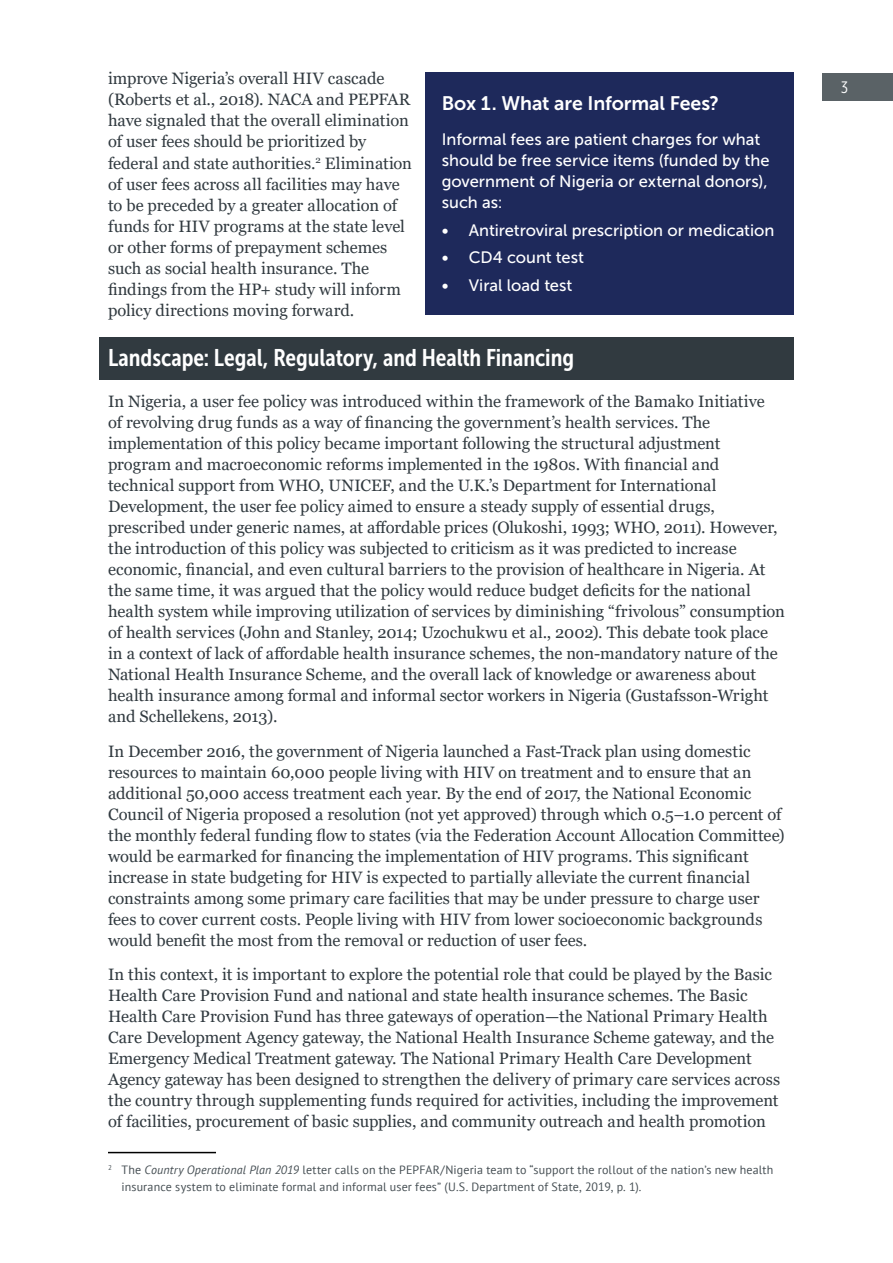
<style>
.page{position:relative;width:893px;height:1263px;background:#fff}
.page>*{position:absolute;margin:0;border:0;box-sizing:border-box;transform-origin:0 0}
.t1{font:24px "Museo Sans Cond 700";color:#fff}
.Box_Copy_Header{font:19.5px "Museo Sans 700";letter-spacing:-.005em;color:#fff}
.Body{font:16.5px/21px "Georgia";color:#313a40}
.Box_Copy{font:16.5px/21px "Museo Sans 500";color:#fff}
.t2{font:16.5px "Museo Sans Cond 300";color:#fff}
.Footnote{font:12px/16.5px "PT Sans";letter-spacing:.015em;color:#454e53}
.s1{font-style:italic}
</style>
<div class="page">
<div style="left:99px;top:337px;width:695px;height:42px;background:#313a40"></div>
<hr style="left:108px;top:1152px;width:108px;height:1px;background:#000">
<div style="left:426px;top:72px;width:368px;height:243px;background:#1e295b"></div>
<div style="left:823px;top:73px;width:70px;height:27px;background:#5a6266"></div>
<p class="Body" style="left:108px;top:69px;width:306px">improve Nigeria’s overall HIV cascade (Roberts et al., 2018). NACA and PEPFAR have signaled that the overall elimination of user fees should be prioritized by federal and state authorities.<sup>2</sup> Elimination of user fees across all facilities may have to be preceded by a greater allocation of funds for HIV programs at the state level or other forms of prepayment schemes such as social health insurance. The findings from the HP+ study will inform policy directions moving forward.</p>
<h1 class="t1" style="left:108px;top:344px;width:468px">Landscape: Legal, Regulatory, and Health Financing</h1>
<p class="Body" style="left:108px;top:391px;width:678px">In Nigeria, a user fee policy was introduced within the framework of the Bamako Initiative<br>of revolving drug funds as a way of financing the government’s health services. The implementation of this policy became important following the structural adjustment program and macroeconomic reforms implemented in the 1980s. With financial and technical support from WHO, UNICEF, and the U.K.’s Department for International Development, the user fee policy aimed to ensure a steady supply of essential drugs, prescribed under generic names, at affordable prices (Olukoshi, 1993; WHO, 2011). However, the introduction of this policy was subjected to criticism as it was predicted to increase economic, financial, and even cultural barriers to the provision of healthcare in Nigeria. At the same time, it was argued that the policy would reduce budget deficits for the national health system while improving utilization of services by diminishing “frivolous” consumption of health services (John and Stanley, 2014; Uzochukwu et al., 2002). This debate took place in a context of lack of affordable health insurance schemes, the non-mandatory nature of the National Health Insurance Scheme, and the overall lack of knowledge or awareness about health insurance among formal and informal sector workers in Nigeria (Gustafsson-Wright and Schellekens, 2013).</p>
<p class="Body" style="left:108px;top:741px;width:678px">In December 2016, the government of Nigeria launched a Fast-Track plan using domestic resources to maintain 60,000 people living with HIV on treatment and to ensure that an additional 50,000 access treatment each year. By the end of 2017, the National Economic Council of Nigeria proposed a resolution (not yet approved) through which 0.5–1.0 percent of the monthly federal funding flow to states (via the Federation Account Allocation Committee) would be earmarked for financing the implementation of HIV programs. This significant increase in state budgeting for HIV is expected to partially alleviate the current financial constraints among some primary care facilities that may be under pressure to charge user fees to cover current costs. People living with HIV from lower socioeconomic backgrounds would benefit the most from the removal or reduction of user fees.</p>
<p class="Body" style="left:108px;top:964px;width:674px">In this context, it is important to explore the potential role that could be played by the Basic Health Care Provision Fund and national and state health insurance schemes. The Basic Health Care Provision Fund has three gateways of operation—the National Primary Health Care Development Agency gateway, the National Health Insurance Scheme gateway, and the Emergency Medical Treatment gateway. The National Primary Health Care Development Agency gateway has been designed to strengthen the delivery of primary care services across the country through supplementing funds required for activities, including the improvement of facilities, procurement of basic supplies, and community outreach and health promotion</p>
<p class="Footnote" style="left:122px;top:1162px;width:653px;text-indent:-14px"><sup>2</sup> The <span class="s1">Country Operational Plan 2019</span> letter calls on the PEPFAR/Nigeria team to “support the rollout of the nation’s new health insurance system to eliminate formal and informal user fees” (U.S. Department of State, 2019, p. 1).</p>
<p class="Box_Copy_Header" style="left:442px;top:93px;width:279px">Box 1. What are Informal Fees?</p>
<p class="Box_Copy" style="left:442px;top:129px;width:329px">Informal fees are patient charges for what should be free service items (funded by the government of Nigeria or external donors), such as:</p>
<p class="Box_Copy" style="left:442px;top:219px;width:334px">• Antiretroviral prescription or medication</p>
<p class="Box_Copy" style="left:442px;top:247px;width:144px">• CD4 count test</p>
<p class="Box_Copy" style="left:442px;top:275px;width:132px">• Viral load test</p>
<p class="t2" style="left:841px;top:78px;width:9px">3</p>
</div>
